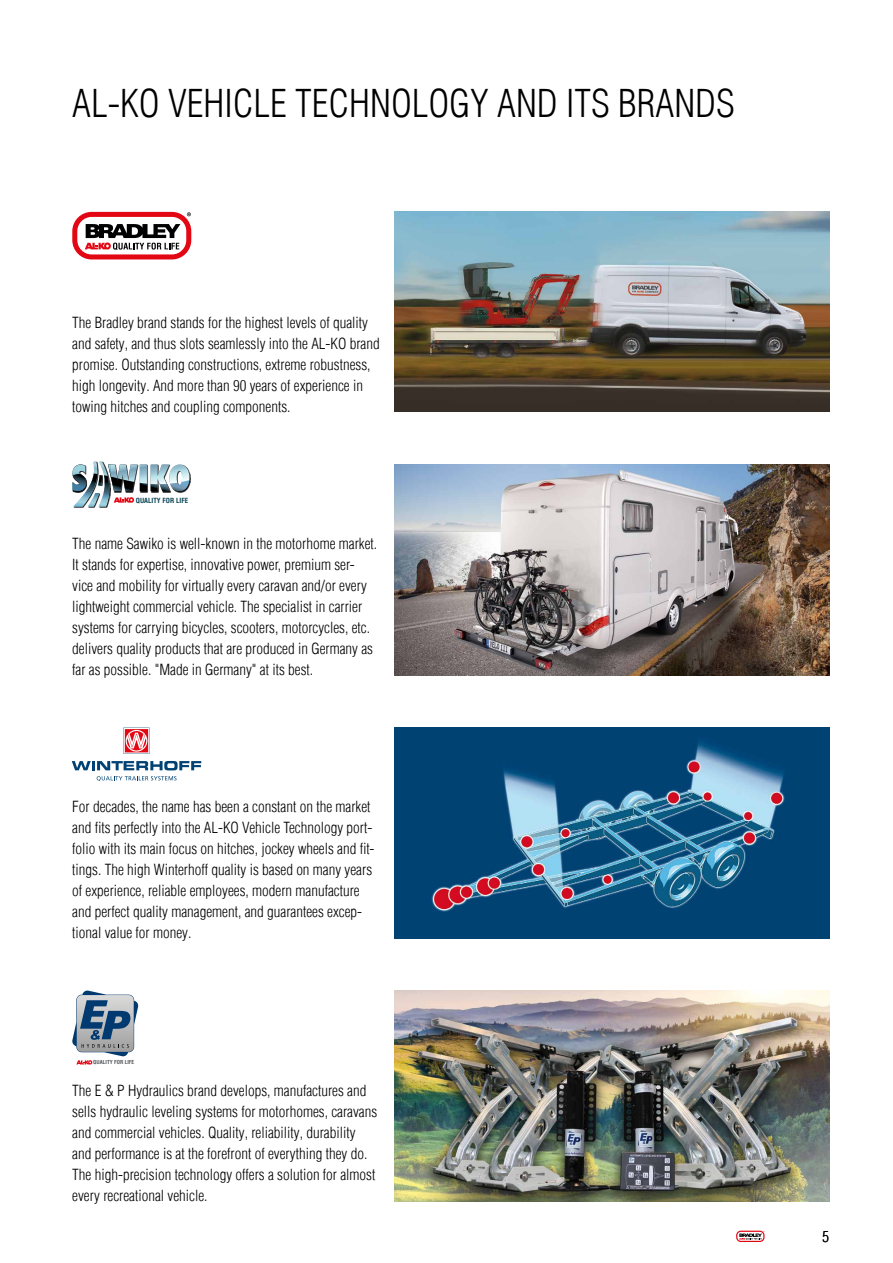
<style>
.page{position:relative;width:893px;height:1263px;background:#fff}
.page>*{position:absolute;margin:0;border:0;box-sizing:border-box;transform-origin:0 0}
.t1{font:300 condensed 37.5px "Helvetica Com";color:#000}
.t2{font:300 condensed 15px/21px "Helvetica Com";color:#000}
.t3{font:700 condensed 6.9px "Helvetica Com";color:#003f4f}
.t4{font:700 condensed 5.4px "Helvetica Com";color:#505456}
</style>
<div class="page">
<svg style="left:736px;top:1231px;width:28px;height:11px"></svg>
<img style="left:395px;top:464px;width:434px;height:211px">
<img style="left:395px;top:728px;width:434px;height:210px">
<img style="left:395px;top:212px;width:434px;height:200px">
<img style="left:395px;top:991px;width:434px;height:210px">
<img style="left:73px;top:506px;width:35px;height:2px">
<svg style="left:72px;top:462px;width:117px;height:44px"></svg>
<svg style="left:72px;top:761px;width:129px;height:9px"></svg>
<svg style="left:123px;top:728px;width:27px;height:26px"></svg>
<svg style="left:97px;top:776px;width:80px;height:5px"></svg>
<svg style="left:72px;top:212px;width:119px;height:47px"></svg>
<svg style="left:72px;top:990px;width:66px;height:74px"></svg>
<h1 class="t1" style="left:72px;top:80px;width:664px">AL-KO VEHICLE TECHNOLOGY AND ITS BRANDS</h1>
<p class="t2" style="left:72px;top:312px;width:309px">The Bradley brand stands for the highest levels of quality and safety, and thus slots seamlessly into the AL-KO brand promise. Outstanding constructions, extreme robustness, high longevity. And more than 90 years of experience in towing hitches and coupling components.</p>
<p class="t3" style="left:136px;top:495px;width:54px">QUALITY FOR LIFE</p>
<p class="t2" style="left:72px;top:533px;width:306px">The name Sawiko is well-known in the motorhome market.<br>It stands for expertise, innovative power, premium ser&shy;vice and mobility for virtually every caravan and/or every lightweight commercial vehicle. The specialist in carrier systems for carrying bicycles, scooters, motorcycles, etc. delivers quality products that are produced in Germany as far as possible. "Made in Germany" at its best.</p>
<p class="t2" style="left:72px;top:796px;width:304px">For decades, the name has been a constant on the market and fits perfectly into the AL-KO Vehicle Technology port&shy;folio with its main focus on hitches, jockey wheels and fit&shy;tings. The high Winterhoff quality is based on many years of experience, reliable employees, modern manufacture and perfect quality management, and guarantees excep&shy;tional value for money.</p>
<p class="t4" style="left:93px;top:1059px;width:42px">QUALITY FOR LIFE</p>
<p class="t2" style="left:72px;top:1080px;width:306px">The E &amp; P Hydraulics brand develops, manufactures and sells hydraulic leveling systems for motorhomes, caravans and commercial vehicles. Quality, reliability, durability and performance is at the forefront of everything they do.<br>The high-precision technology offers a solution for almost every recreational vehicle.</p>
<p class="t2" style="left:822px;top:1226px;width:8px">5</p>
</div>
